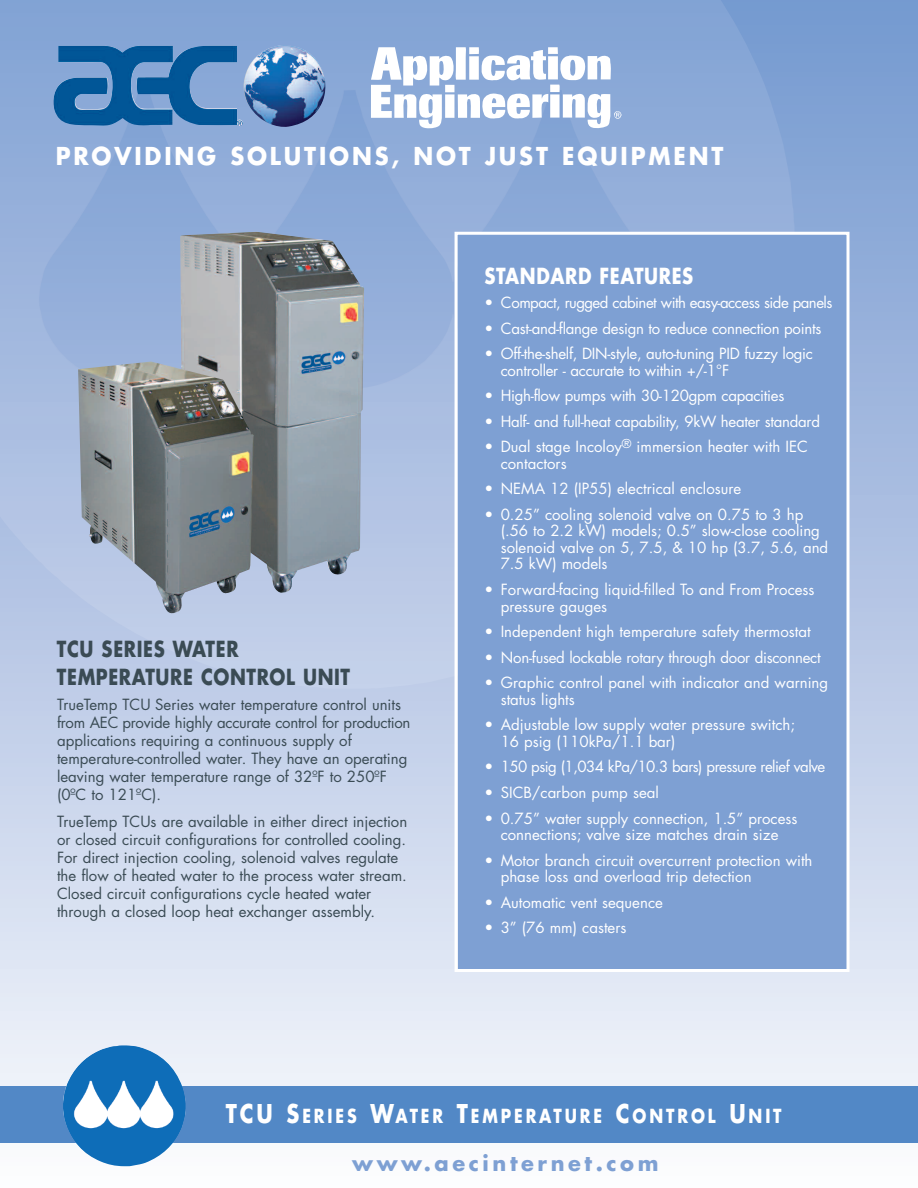
<style>
.page{position:relative;width:918px;height:1188px;background:#fff}
.page>*{position:absolute;margin:0;border:0;box-sizing:border-box;transform-origin:0 0}
.t1{font:700 24px "Futura";letter-spacing:.125em;color:#fff;scale:.94 1}
.t2{font:700 21.6px/27.3px "Futura";letter-spacing:.035em;color:#3a4b54;scale:.83 1}
.t3{font:700 21.6px "Futura";letter-spacing:.035em;color:#fff;scale:.83 1}
.t4{font:700 21px "Futura";letter-spacing:.17em;color:#7ea0d3}
.t5{font:700 18.9px "Futura";letter-spacing:.185em;color:#fff;scale:.83 1}
.t6{font:15px/16.5px "Futura";color:#fff}
.t7{font:15px/18px "Futura";color:#3a4b54}
.t8{font:15px/16.5px "Futura";letter-spacing:-.02em;color:#fff}
.t9{font:15px "Futura";letter-spacing:-.035em;color:#fff}
.s1{font-size:25.2px}
</style>
<div class="page">
<div style="left:0;top:0;width:918px;height:1188px;background:linear-gradient(to bottom,#7296cf,#f9f8fc)"></div>
<img style="left:0;top:0;width:795px;height:689px">
<div style="left:0;top:1086px;width:918px;height:57px;background:#5288c6"></div>
<img style="left:53px;top:45px;width:273px;height:82px">
<img style="left:371px;top:47px;width:240px;height:72px">
<div style="left:458px;top:235px;width:389px;height:734px;background:#7ea0d3"></div>
<div style="left:455px;top:232px;width:395px;height:740px;border:3px solid #fff"></div>
<img style="left:180px;top:232px;width:184px;height:361px">
<img style="left:78px;top:362px;width:176px;height:251px">
<img style="left:63px;top:1045px;width:123px;height:121px">
<h1 class="t1" style="left:56px;top:145px;width:712px">PROVIDING SOLUTIONS, NOT JUST EQUIPMENT</h1>
<h2 class="t2" style="left:57px;top:637px;width:355px">TCU SERIES WATER<br>TEMPERATURE CONTROL UNIT</h2>
<p class="t7" style="left:57px;top:697px;width:355px">TrueTemp TCU Series water temperature control units from AEC provide highly accurate control for production applications requiring a continuous supply of temperature-controlled water. They have an operating leaving water temperature range of 32ºF to 250ºF (0ºC to 121ºC).</p>
<p class="t7" style="left:57px;top:814px;width:352px">TrueTemp TCUs are available in either direct injection or closed circuit configurations for controlled cooling.<br>For direct injection cooling, solenoid valves regulate the flow of heated water to the process water stream.<br>Closed circuit configurations cycle heated water through a closed loop heat exchanger assembly.</p>
<h2 class="t3" style="left:484px;top:266px;width:253px">STANDARD FEATURES</h2>
<p class="t9" style="left:485px;top:296px;width:349px">• Compact, rugged cabinet with easy-access side panels</p>
<p class="t8" style="left:485px;top:321px;width:338px">• Cast-and-flange design to reduce connection points</p>
<p class="t8" style="left:501px;top:347px;width:314px;text-indent:-16px">• Off-the-shelf, DIN-style, auto-tuning PID fuzzy logic controller - accurate to within +/-1°F</p>
<p class="t8" style="left:485px;top:389px;width:301px">• High-flow pumps with 30-120gpm capacities</p>
<p class="t8" style="left:485px;top:414px;width:337px">• Half- and full-heat capability, 9kW heater standard</p>
<p class="t6" style="left:501px;top:440px;width:309px;text-indent:-16px">• Dual stage Incoloy<sup>®</sup> immersion heater with IEC contactors</p>
<p class="t6" style="left:485px;top:482px;width:258px">• NEMA 12 (IP55) electrical enclosure</p>
<p class="t6" style="left:501px;top:508px;width:329px;text-indent:-16px">• 0.25” cooling solenoid valve on 0.75 to 3 hp (.56 to 2.2 kW) models; 0.5” slow-close cooling solenoid valve on 5, 7.5, &amp; 10 hp (3.7, 5.6, and 7.5 kW) models</p>
<p class="t6" style="left:501px;top:583px;width:315px;text-indent:-16px">• Forward-facing liquid-filled To and From Process pressure gauges</p>
<p class="t6" style="left:485px;top:625px;width:328px">• Independent high temperature safety thermostat</p>
<p class="t8" style="left:485px;top:650px;width:338px">• Non-fused lockable rotary through door disconnect</p>
<p class="t6" style="left:501px;top:676px;width:329px;text-indent:-16px">• Graphic control panel with indicator and warning status lights</p>
<p class="t6" style="left:501px;top:718px;width:296px;text-indent:-16px">• Adjustable low supply water pressure switch;<br>16 psig (110kPa/1.1 bar)</p>
<p class="t9" style="left:485px;top:760px;width:342px">• 150 psig (1,034 kPa/10.3 bars) pressure relief valve</p>
<p class="t6" style="left:485px;top:786px;width:176px">• SICB/carbon pump seal</p>
<p class="t6" style="left:485px;top:811px;width:314px;text-align:center">• 0.75” water supply connection, 1.5” process connections; valve size matches drain size</p>
<p class="t6" style="left:501px;top:853px;width:313px;text-indent:-16px">• Motor branch circuit overcurrent protection with phase loss and overload trip detection</p>
<p class="t6" style="left:485px;top:895px;width:180px">• Automatic vent sequence</p>
<p class="t6" style="left:485px;top:921px;width:143px">• 3” (76 mm) casters</p>
<p class="t5" style="left:226px;top:1107px;width:671px"><span class="s1">TCU S</span>ERIES <span class="s1">W</span>ATER <span class="s1">T</span>EMPERATURE <span class="s1">C</span>ONTROL <span class="s1">U</span>NIT</p>
<h3 class="t4" style="left:352px;top:1154px;width:308px">www.aecinternet.com</h3>
</div>
